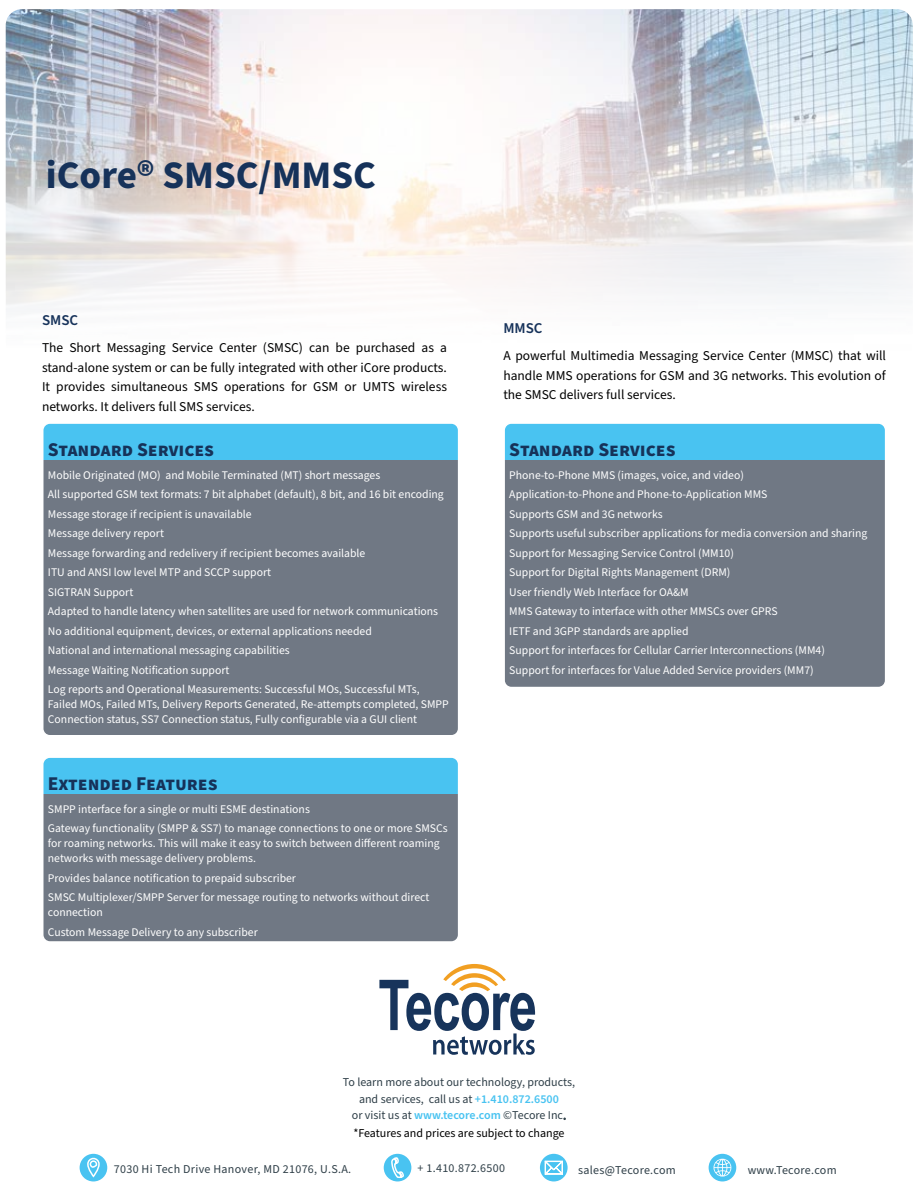
<style>
.page{position:relative;width:918px;height:1188px;background:#fff}
.page>*{position:absolute;margin:0;border:0;box-sizing:border-box;transform-origin:0 0}
.t1{font:700 39px "Source Sans Pro";color:#16325a}
.t2{font:700 19.5px "Source Sans Pro";color:#163259}
.t3{font:600 15px "Source Sans Pro";color:#16325a}
.t4{font:13.5px/19.5px "Source Sans Pro";color:#000;text-align:justify}
.t5{font:12px/16.8px "Source Sans Pro";color:#2f3f48;text-align:center}
.t6{font:12px "Source Sans Pro";letter-spacing:.025em;color:#2f3f48}
.t7{font:11.7px/19.5px "Source Sans Pro";color:#fff}
.s1{font-weight:600;color:#49c3f1}
.s2{color:#000}
</style>
<div class="page">
<img style="left:6px;top:9px;width:907px;height:302px">
<div style="left:80px;top:1154px;width:27px;height:27px;background:#49c3f1;border-radius:50%"></div>
<div style="left:384px;top:1154px;width:27px;height:27px;background:#49c3f1;border-radius:50%"></div>
<div style="left:540px;top:1154px;width:28px;height:27px;background:#49c3f1;border-radius:50%"></div>
<div style="left:709px;top:1154px;width:27px;height:27px;background:#49c3f1;border-radius:50%"></div>
<svg style="left:87px;top:1157px;width:13px;height:21px"></svg>
<svg style="left:391px;top:1157px;width:13px;height:21px"></svg>
<svg style="left:544px;top:1160px;width:19px;height:15px"></svg>
<svg style="left:714px;top:1159px;width:17px;height:18px"></svg>
<div style="left:43px;top:423px;width:416px;height:38px;background:#49c3f1"></div>
<div style="left:45px;top:461px;width:411px;height:272px;background:#707884"></div>
<hr style="left:43px;top:461px;width:1px;height:275px;background:#998f98">
<div style="left:42px;top:422px;width:417px;height:314px;border:2px solid #fff;border-radius:7px"></div>
<div style="left:504px;top:423px;width:382px;height:38px;background:#49c3f1"></div>
<div style="left:506px;top:461px;width:377px;height:224px;background:#707884"></div>
<hr style="left:504px;top:461px;width:1px;height:227px;background:#998f98">
<div style="left:503px;top:422px;width:383px;height:266px;border:2px solid #fff;border-radius:7px"></div>
<svg style="left:379px;top:964px;width:156px;height:91px"></svg>
<div style="left:43px;top:757px;width:416px;height:38px;background:#49c3f1"></div>
<div style="left:45px;top:795px;width:411px;height:145px;background:#707884"></div>
<hr style="left:43px;top:795px;width:1px;height:147px;background:#998f98">
<div style="left:42px;top:756px;width:417px;height:187px;border:2px solid #fff;border-radius:7px"></div>
<h1 class="t1" style="left:46px;top:148px;width:331px">iCore® SMSC/MMSC</h1>
<p class="t3" style="left:42px;top:310px;width:38px">SMSC</p>
<p class="t4" style="left:42px;top:339px;width:407px">The Short Messaging Service Center (SMSC) can be purchased as a stand-alone system or can be fully integrated with other iCore products.<br>It provides simultaneous SMS operations for GSM or UMTS wireless networks. It delivers full SMS services.</p>
<h2 class="t2" style="left:48px;top:436px;width:168px">Standard Services</h2>
<p class="t7" style="left:48px;top:465px;width:397px">Mobile Originated (MO) and Mobile Terminated (MT) short messages<br>All supported GSM text formats: 7 bit alphabet (default), 8 bit, and 16 bit encoding Message storage if recipient is unavailable<br>Message delivery report<br>Message forwarding and redelivery if recipient becomes available<br>ITU and ANSI low level MTP and SCCP support<br>SIGTRAN Support<br>Adapted to handle latency when satellites are used for network communications No additional equipment, devices, or external applications needed<br>National and international messaging capabilities<br>Message Waiting Notification support<br>Log reports and Operational Measurements: Successful MOs, Successful MTs,</p>
<p class="t7" style="left:48px;top:697px;width:403px;line-height:15px">Failed MOs, Failed MTs, Delivery Reports Generated, Re-attempts completed, SMPP<br>Connection status, SS7 Connection status, Fully configurable via a GUI client</p>
<h2 class="t2" style="left:48px;top:770px;width:171px">Extended Features</h2>
<p class="t7" style="left:48px;top:799px;width:401px">SMPP interface for a single or multi ESME destinations<br>Gateway functionality (SMPP &amp; SS7) to manage connections to one or more SMSCs</p>
<p class="t7" style="left:48px;top:836px;width:393px;line-height:15px">for roaming networks. This will make it easy to switch between different roaming networks with message delivery problems.</p>
<p class="t7" style="left:48px;top:868px;width:383px">Provides balance notification to prepaid subscriber<br>SMSC Multiplexer/SMPP Server for message routing to networks without direct</p>
<p class="t7" style="left:48px;top:903px;width:211px">connection<br>Custom Message Delivery to any subscriber</p>
<p class="t3" style="left:503px;top:318px;width:41px">MMSC</p>
<p class="t4" style="left:503px;top:347px;width:384px">A powerful Multimedia Messaging Service Center (MMSC) that will handle MMS operations for GSM and 3G networks. This evolution of the SMSC delivers full services.</p>
<h2 class="t2" style="left:509px;top:436px;width:168px">Standard Services</h2>
<p class="t7" style="left:509px;top:465px;width:360px">Phone-to-Phone MMS (images, voice, and video)<br>Application-to-Phone and Phone-to-Application MMS<br>Supports GSM and 3G networks<br>Supports useful subscriber applications for media conversion and sharing Support for Messaging Service Control (MM10)<br>Support for Digital Rights Management (DRM)<br>User friendly Web Interface for OA&amp;M<br>MMS Gateway to interface with other MMSCs over GPRS<br>IETF and 3GPP standards are applied<br>Support for interfaces for Cellular Carrier Interconnections (MM4)<br>Support for interfaces for Value Added Service providers (MM7)</p>
<p class="t5" style="left:343px;top:1074px;width:234px">To learn more about our technology, products, and services, call us at <span class="s1">+1.410.872.6500<br></span>or visit us at <span class="s1">www.tecore.com</span> ©Tecore Inc. <span class="s2">*Features and prices are subject to change</span></p>
<p class="t6" style="left:114px;top:1161px;width:239px">7030 Hi Tech Drive Hanover, MD 21076, U.S.A.</p>
<p class="t6" style="left:418px;top:1160px;width:89px">+ 1.410.872.6500</p>
<p class="t6" style="left:578px;top:1162px;width:99px">sales@Tecore.com</p>
<p class="t6" style="left:748px;top:1162px;width:90px">www.Tecore.com</p>
</div>
